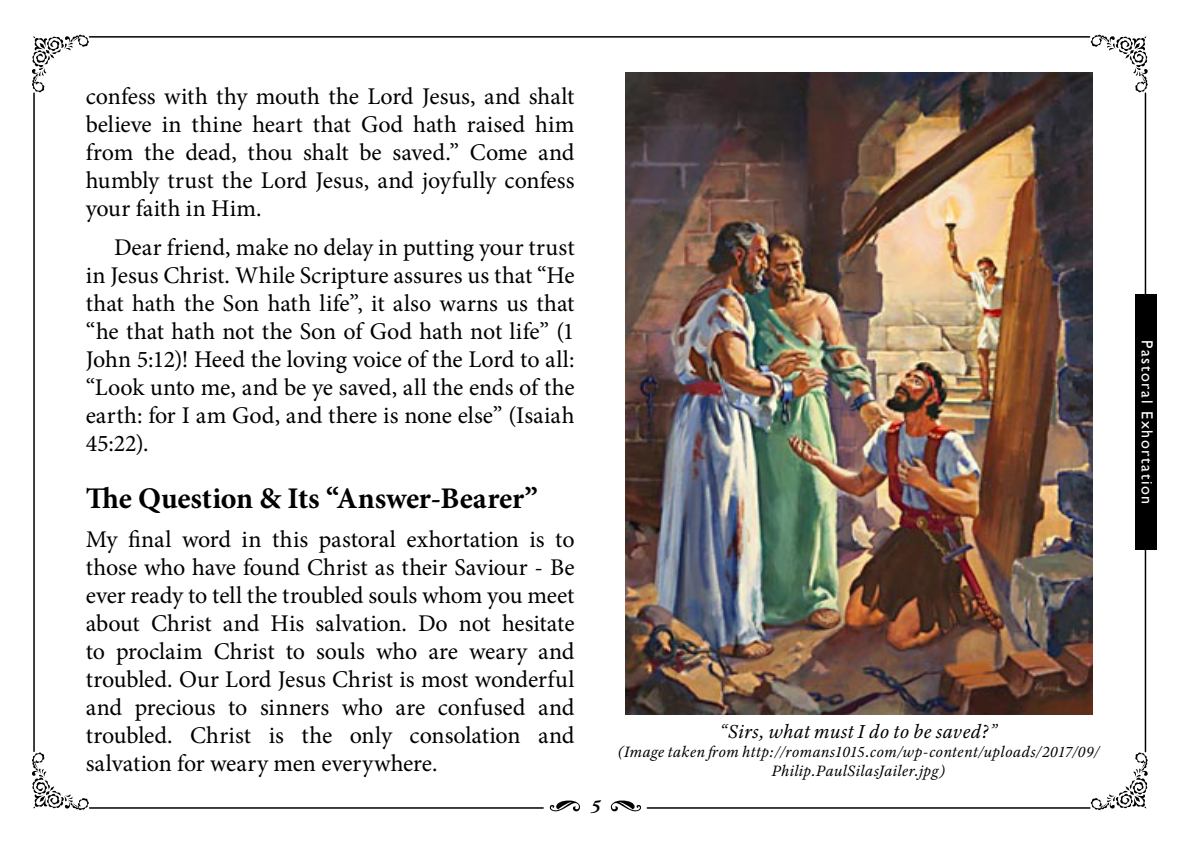
<style>
.page{position:relative;width:1191px;height:842px;background:#fff}
.page>*{position:absolute;margin:0;border:0;box-sizing:border-box;transform-origin:0 0}
.t1{font:700 30px "Minion Pro";color:#000}
.t2{font:24px/28px "Minion Pro";color:#000;text-align:justify}
.t3{font:italic 20px "Adobe Text Pro";letter-spacing:.015em;color:#000}
.t4{font:italic 700 18px "Adobe Garamond Pro";color:#000}
.t5{font:italic 16px/19.2px "Adobe Text Pro";letter-spacing:.025em;color:#000;text-align:center}
.t6{font:16px "Gill Sans";letter-spacing:.1em;color:#fff}
</style>
<div class="page">
<img style="left:625px;top:73px;width:467px;height:641px">
<hr style="left:1144px;top:93px;width:2px;height:659px;background:#000">
<div style="left:1135px;top:295px;width:22px;height:255px;background:#000"></div>
<hr style="left:33px;top:93px;width:2px;height:658px;background:#000">
<hr style="left:89px;top:36px;width:1000px;height:2px;background:#000">
<hr style="left:647px;top:807px;width:442px;height:2px;background:#000">
<hr style="left:90px;top:807px;width:453px;height:2px;background:#000">
<svg style="left:549px;top:800px;width:31px;height:12px"></svg>
<svg style="left:610px;top:800px;width:31px;height:12px"></svg>
<svg style="left:1090px;top:35px;width:58px;height:57px"></svg>
<svg style="left:1090px;top:752px;width:58px;height:58px"></svg>
<svg style="left:32px;top:35px;width:57px;height:57px"></svg>
<svg style="left:32px;top:752px;width:57px;height:58px"></svg>
<p class="t2" style="left:86px;top:82px;width:490px">confess with thy mouth the Lord Jesus, and shalt believe in thine heart that God hath raised him from the dead, thou shalt be saved.” Come and humbly trust the Lord Jesus, and joyfully confess your faith in Him.</p>
<p class="t2" style="left:86px;top:234px;width:490px;text-indent:28px">Dear friend, make no delay in putting your trust in Jesus Christ. While Scripture assures us that “He that hath the Son hath life”, it also warns us that “he that hath not the Son of God hath not life” (1<br>John 5:12)! Heed the loving voice of the Lord to all: “Look unto me, and be ye saved, all the ends of the earth: for I am God, and there is none else” (Isaiah 45:22).</p>
<p class="t1" style="left:86px;top:477px;width:454px">The Question &amp; Its “Answer-Bearer”</p>
<p class="t2" style="left:86px;top:525px;width:490px">My final word in this pastoral exhortation is to those who have found Christ as their Saviour - Be ever ready to tell the troubled souls whom you meet about Christ and His salvation. Do not hesitate to proclaim Christ to souls who are weary and troubled. Our Lord Jesus Christ is most wonderful and precious to sinners who are confused and troubled. Christ is the only consolation and salvation for weary men everywhere.</p>
<p class="t4" style="left:591px;top:796px;width:11px">5</p>
<p class="t3" style="left:720px;top:719px;width:279px">“Sirs, what must I do to be saved?”</p>
<p class="t5" style="left:617px;top:742px;width:484px">(Image taken from http://romans1015.com/wp-content/uploads/2017/09/<br>Philip.PaulSilasJailer.jpg)</p>
<p class="t6" style="left:1156px;top:340px;width:166px;rotate:90deg">Pastoral Exhortation</p>
</div>
